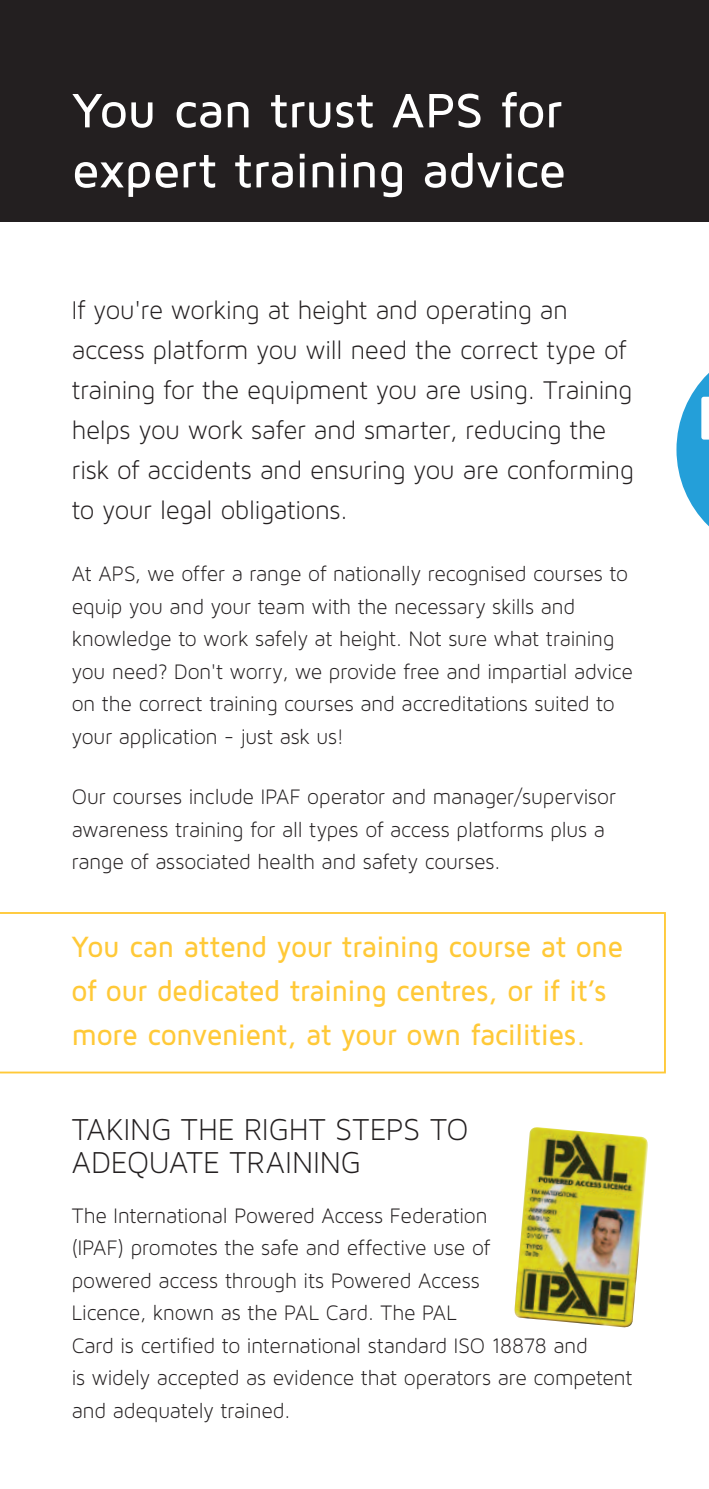
<style>
.page{position:relative;width:709px;height:1489px;background:#fff}
.page>*{position:absolute;margin:0;border:0;box-sizing:border-box;transform-origin:0 0}
.t1{font:500 50px/60px "Maven Pro";letter-spacing:-.01em;color:#fff}
.t2{font:32.5px/32.5px "Maven Pro Light 300";letter-spacing:.01em;color:#231f20;scale:.95 1}
.t3{font:500 30.25px/43.8px "Maven Pro";letter-spacing:-.015em;color:#ffc938;scale:.93 1}
.t4{font:27.5px/40px "Maven Pro Light 300";letter-spacing:-.005em;color:#231f20;scale:.95 1}
.t5{font:22.5px/32.5px "Maven Pro Light 300";letter-spacing:-.005em;color:#231f20;scale:.95 1}
</style>
<div class="page">
<svg style="left:1px;top:912px;width:665px;height:161px"></svg>
<div style="left:1px;top:0;width:708px;height:221px;background:#231f20"></div>
<img style="left:514px;top:1127px;width:134px;height:200px">
<svg style="left:676px;top:373px;width:33px;height:154px"></svg>
<h1 class="t1" style="left:72px;top:80px;width:496px">You can trust APS for expert training advice</h1>
<p class="t4" style="left:72px;top:292px;width:593px">If you're working at height and operating an access platform you will need the correct type of training for the equipment you are using. Training helps you work safer and smarter, reducing the risk of accidents and ensuring you are conforming to your legal obligations.</p>
<p class="t5" style="left:72px;top:560px;width:592px">At APS, we offer a range of nationally recognised courses to equip you and your team with the necessary skills and knowledge to work safely at height. Not sure what training you need? Don't worry, we provide free and impartial advice on the correct training courses and accreditations suited to your application - just ask us!</p>
<p class="t5" style="left:72px;top:782px;width:574px">Our courses include IPAF operator and manager/supervisor awareness training for all types of access platforms plus a range of associated health and safety courses.</p>
<h3 class="t3" style="left:72px;top:924px;width:594px">You can attend your training course at one of our dedicated training centres, or if it’s more convenient, at your own facilities.</h3>
<h2 class="t2" style="left:72px;top:1116px;width:419px">TAKING THE RIGHT STEPS TO<br>ADEQUATE TRAINING</h2>
<p class="t5" style="left:72px;top:1201px;width:591px">The International Powered Access Federation<br>(IPAF) promotes the safe and effective use of<br>powered access through its Powered Access<br>Licence, known as the PAL Card. The PAL<br>Card is certified to international standard ISO 18878 and<br>is widely accepted as evidence that operators are competent and adequately trained.</p>
</div>
